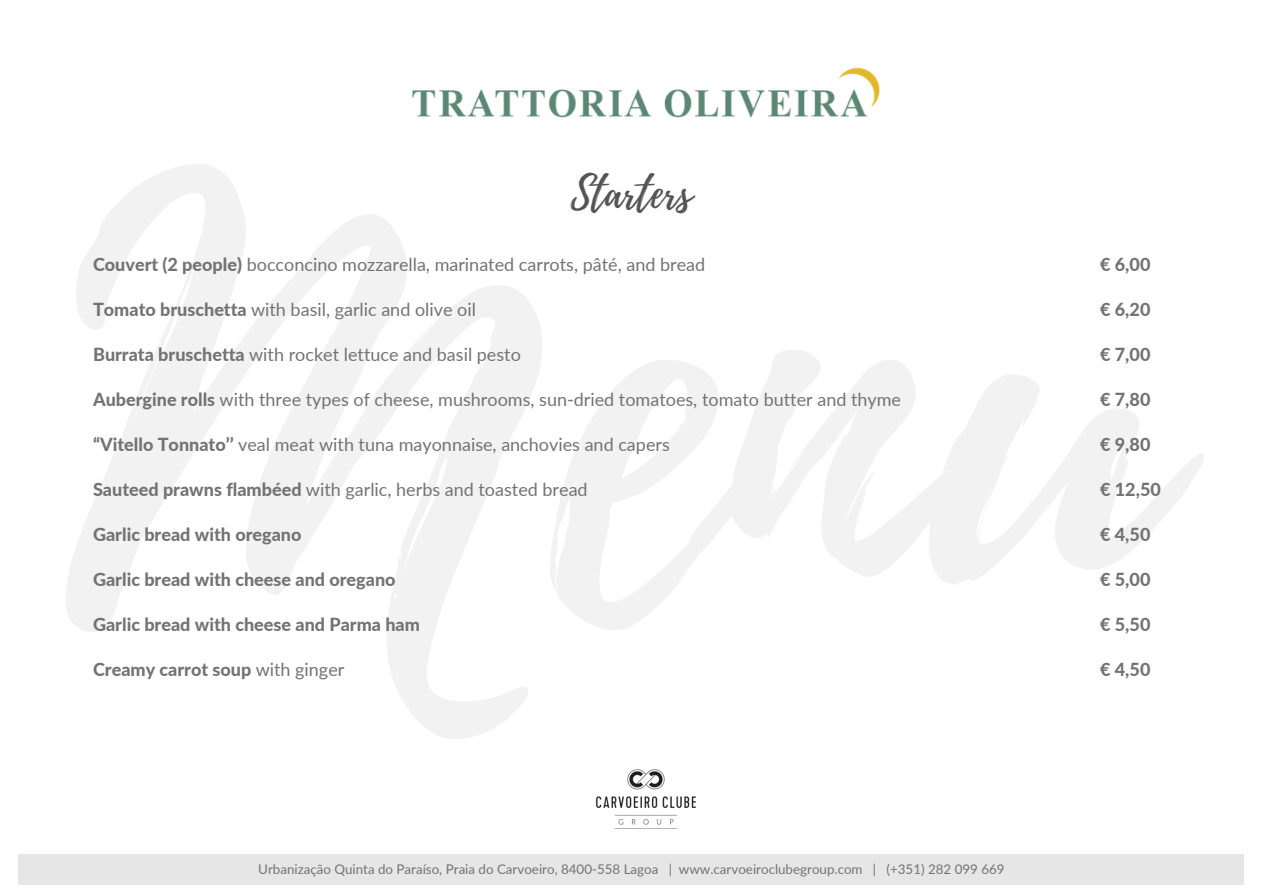
<style>
.page{position:relative;width:1263px;height:894px;background:#fff}
.page>*{position:absolute;margin:0;border:0;box-sizing:border-box;transform-origin:0 0}
.t1{font:42.45px "Playlist Script";color:#545454}
.t2{font:18px "Lato";color:#737373}
.t3{font:800 18px "Lato";color:#737373}
.t4{font:13.35px "Lato";color:#737373}
.s1{font-weight:800}
.s2{font-weight:400}
</style>
<div class="page">
<img style="left:412px;top:67px;width:468px;height:51px">
<div style="left:19px;top:853px;width:1225px;height:30px;background:#e6e6e6"></div>
<img style="left:595px;top:769px;width:102px;height:60px">
<h3 class="t1" style="left:571px;top:162px;width:123px">Starters</h3>
<h1 class="t2" style="left:93px;top:253px;width:614px"><span class="s1">Couvert (2 people)</span> bocconcino mozzarella, marinated carrots, pâté, and bread</h1>
<h2 class="t2" style="left:93px;top:298px;width:384px"><span class="s1">Tomato bruschetta</span> with basil, garlic and olive oil</h2>
<h4 class="t2" style="left:93px;top:343px;width:429px"><span class="s1">Burrata bruschetta</span> with rocket lettuce and basil pesto</h4>
<h4 class="t2" style="left:93px;top:388px;width:810px"><span class="s1">Aubergine rolls</span> with three types of cheese, mushrooms, sun-dried tomatoes, tomato butter and thyme</h4>
<h4 class="t2" style="left:93px;top:433px;width:578px"><span class="s1">“Vitello Tonnato’’</span> veal meat with tuna mayonnaise, anchovies and capers</h4>
<h4 class="t2" style="left:93px;top:478px;width:496px"><span class="s1">Sauteed prawns flambéed</span> with garlic, herbs and toasted bread</h4>
<h4 class="t3" style="left:93px;top:523px;width:210px">Garlic bread with oregano</h4>
<h4 class="t3" style="left:93px;top:568px;width:304px">Garlic bread with cheese and oregano</h4>
<h3 class="t3" style="left:93px;top:613px;width:328px">Garlic bread with cheese and Parma ham</h3>
<h3 class="t3" style="left:93px;top:658px;width:253px">Creamy carrot soup <span class="s2">with ginger</span></h3>
<p class="t4" style="left:258px;top:860px;width:748px">Urbanização Quinta do Paraíso, Praia do Carvoeiro, 8400-558 Lagoa | www.carvoeiroclubegroup.com | (+351) 282 099 669</p>
<h4 class="t3" style="left:1100px;top:253px;width:52px">€ 6,00</h4>
<h3 class="t3" style="left:1100px;top:298px;width:52px">€ 6,20</h3>
<h3 class="t3" style="left:1100px;top:343px;width:52px">€ 7,00</h3>
<h3 class="t3" style="left:1100px;top:388px;width:52px">€ 7,80</h3>
<h3 class="t3" style="left:1100px;top:433px;width:52px">€ 9,80</h3>
<h3 class="t3" style="left:1100px;top:478px;width:62px">€ 12,50</h3>
<h3 class="t3" style="left:1100px;top:523px;width:52px">€ 4,50</h3>
<h3 class="t3" style="left:1100px;top:568px;width:52px">€ 5,00</h3>
<h3 class="t3" style="left:1100px;top:613px;width:52px">€ 5,50</h3>
<h3 class="t3" style="left:1100px;top:658px;width:52px">€ 4,50</h3>
</div>
